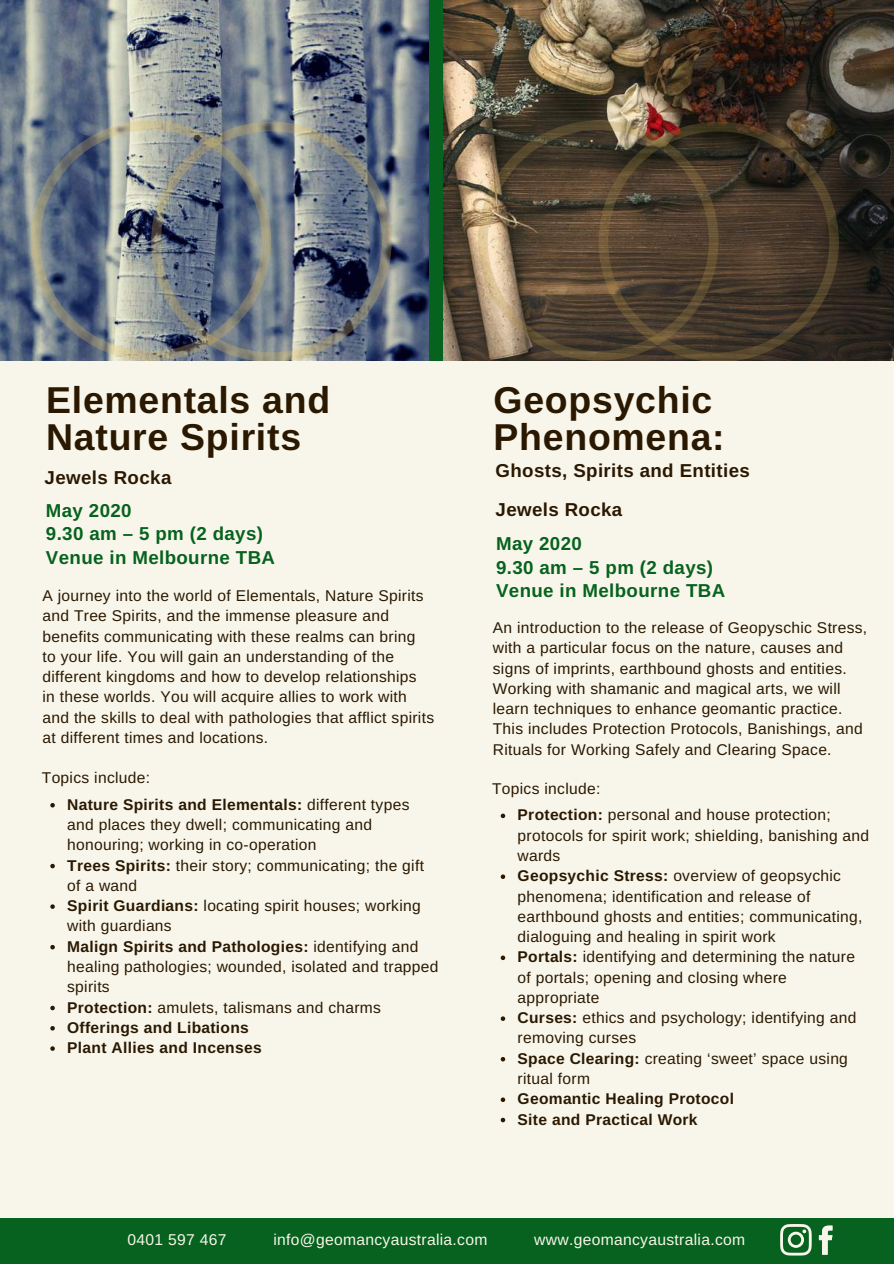
<style>
.page{position:relative;width:894px;height:1264px;background:#fff}
.page>*{position:absolute;margin:0;border:0;box-sizing:border-box;transform-origin:0 0}
.t1{font:700 37.35px/37.2px "Arimo";letter-spacing:.02em;color:#2a1801}
.t2{font:700 18.75px/23.7px "Arimo";letter-spacing:.02em;color:#06621e}
.t3{font:700 18.75px "Arimo";letter-spacing:.02em;color:#2a1801}
.t4{font:15.6px/20.2px "Arimo";letter-spacing:.02em;color:#2a1801}
.t5{font:15.6px "Arimo";letter-spacing:.02em;color:#f8f6ea}
.t6{font:700 15.6px/20.2px "Arimo";letter-spacing:.02em;color:#2a1801}
.s1{font-weight:700}
</style>
<div class="page">
<div style="left:0;top:0;width:893px;height:1263px;background:#f8f6ea"></div>
<img style="left:443px;top:0;width:450px;height:361px">
<div style="left:0;top:1218px;width:893px;height:45px;background:#06621e"></div>
<svg style="left:780px;top:1224px;width:31px;height:31px"></svg>
<svg style="left:818px;top:1225px;width:14px;height:29px"></svg>
<svg style="left:50px;top:803px;width:5px;height:4px"></svg>
<svg style="left:50px;top:863px;width:5px;height:5px"></svg>
<svg style="left:50px;top:904px;width:5px;height:4px"></svg>
<svg style="left:50px;top:945px;width:5px;height:4px"></svg>
<svg style="left:50px;top:1005px;width:5px;height:5px"></svg>
<svg style="left:50px;top:1026px;width:5px;height:4px"></svg>
<svg style="left:50px;top:1046px;width:5px;height:4px"></svg>
<svg style="left:500px;top:813px;width:5px;height:5px"></svg>
<svg style="left:500px;top:874px;width:5px;height:5px"></svg>
<svg style="left:500px;top:955px;width:5px;height:5px"></svg>
<svg style="left:500px;top:1016px;width:5px;height:4px"></svg>
<svg style="left:500px;top:1057px;width:5px;height:4px"></svg>
<svg style="left:500px;top:1097px;width:5px;height:4px"></svg>
<svg style="left:500px;top:1117px;width:5px;height:5px"></svg>
<img style="left:0;top:0;width:443px;height:361px">
<svg style="left:271px;top:122px;width:120px;height:239px;background:#6d7683"></svg>
<svg style="left:31px;top:120px;width:240px;height:241px;background:#747e87"></svg>
<svg style="left:718px;top:122px;width:120px;height:239px;background:#413527"></svg>
<svg style="left:478px;top:120px;width:240px;height:241px;background:#5f4e3b"></svg>
<div style="left:429px;top:0;width:13px;height:372px;background:#06621e"></div>
<div style="left:0;top:362px;width:893px;height:13px;background:#f8f6ea"></div>
<h1 class="t1" style="left:46px;top:381px;width:285px">Elementals and<br>Nature Spirits</h1>
<p class="t3" style="left:45px;top:466px;width:128px">Jewels Rocka</p>
<p class="t2" style="left:46px;top:498px;width:230px">May 2020<br>9.30 am – 5 pm (2 days)<br>Venue in Melbourne TBA</p>
<p class="t4" style="left:42px;top:585px;width:393px">A journey into the world of Elementals, Nature Spirits and Tree Spirits, and the immense pleasure and benefits communicating with these realms can bring<br>to your life. You will gain an understanding of the different kingdoms and how to develop relationships<br>in these worlds. You will acquire allies to work with and the skills to deal with pathologies that afflict spirits at different times and locations.</p>
<p class="t4" style="left:42px;top:767px;width:110px">Topics include:</p>
<p class="t4" style="left:67px;top:794px;width:373px"><span class="s1">Nature Spirits and Elementals:</span> different types and places they dwell; communicating and honouring; working in co-operation<br><span class="s1">Trees Spirits:</span> their story; communicating; the gift of a wand<br><span class="s1">Spirit Guardians:</span> locating spirit houses; working with guardians<br><span class="s1">Malign Spirits and Pathologies:</span> identifying and healing pathologies; wounded, isolated and trapped spirits<br><span class="s1">Protection:</span> amulets, talismans and charms <span class="s1">Offerings and Libations<br>Plant Allies and Incenses</span></p>
<h1 class="t1" style="left:493px;top:381px;width:232px">Geopsychic<br>Phenomena:</h1>
<p class="t3" style="left:495px;top:459px;width:256px">Ghosts, Spirits and Entities</p>
<p class="t3" style="left:495px;top:499px;width:128px">Jewels Rocka</p>
<p class="t2" style="left:496px;top:531px;width:230px">May 2020<br>9.30 am – 5 pm (2 days)<br>Venue in Melbourne TBA</p>
<p class="t4" style="left:492px;top:617px;width:376px">An introduction to the release of Geopyschic Stress, with a particular focus on the nature, causes and signs of imprints, earthbound ghosts and entities.<br>Working with shamanic and magical arts, we will learn techniques to enhance geomantic practice.<br>This includes Protection Protocols, Banishings, and Rituals for Working Safely and Clearing Space.</p>
<p class="t4" style="left:492px;top:778px;width:110px">Topics include:</p>
<p class="t4" style="left:517px;top:804px;width:353px"><span class="s1">Protection:</span> personal and house protection; protocols for spirit work; shielding, banishing and wards<br><span class="s1">Geopsychic Stress:</span> overview of geopsychic phenomena; identification and release of earthbound ghosts and entities; communicating, dialoguing and healing in spirit work<br><span class="s1">Portals:</span> identifying and determining the nature of portals; opening and closing where appropriate<br><span class="s1">Curses:</span> ethics and psychology; identifying and removing curses<br><span class="s1">Space Clearing:</span> creating ‘sweet’ space using ritual form</p>
<p class="t6" style="left:517px;top:1088px;width:218px">Geomantic Healing Protocol<br>Site and Practical Work</p>
<p class="t5" style="left:127px;top:1231px;width:101px">0401 597 467</p>
<p class="t5" style="left:273px;top:1231px;width:215px">info@geomancyaustralia.com</p>
<p class="t5" style="left:534px;top:1231px;width:212px">www.geomancyaustralia.com</p>
</div>
